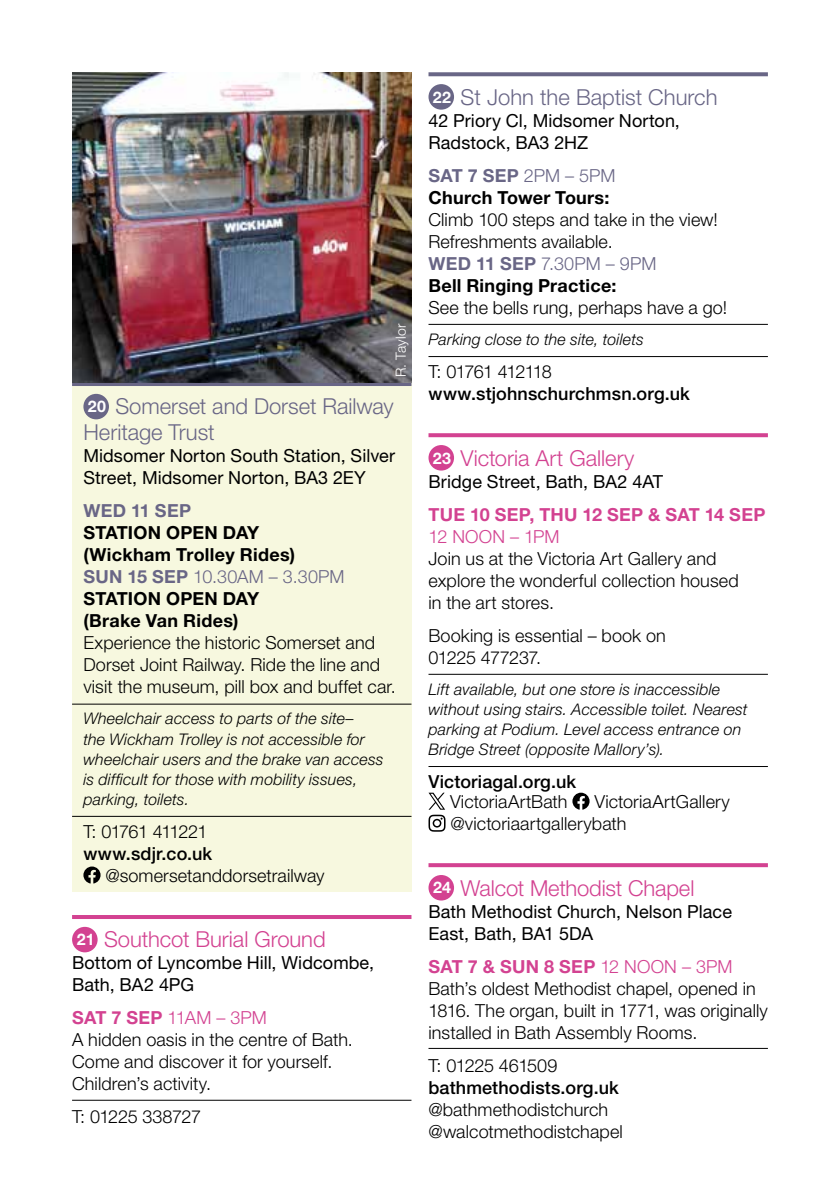
<style>
.page{position:relative;width:840px;height:1191px;background:#fff}
.page>*{position:absolute;margin:0;border:0;box-sizing:border-box;transform-origin:0 0}
.t1{font:300 22px "Helvetica Neue LT Pro";letter-spacing:-.005em;color:#d34291}
.t2{font:300 22px/26px "Helvetica Neue LT Pro";color:#696686}
.t3{font:300 18px/22px "Helvetica Neue LT Pro";letter-spacing:.005em;color:#000}
.t4{font:18px/22px "Helvetica Neue LT Pro";letter-spacing:.005em;color:#000}
.t5{font:700 18px/22px "Helvetica Neue LT Pro";letter-spacing:.015em;color:#000}
.t6{font:500 18px "Helvetica Neue LT Pro";letter-spacing:.01em;color:#000}
.t7{font:700 18px "Helvetica Neue LT Pro";letter-spacing:.015em;color:#d34291}
.t8{font:300 18px "Helvetica Neue LT Pro";letter-spacing:-.04em;color:#000}
.t9{font:300 18px "Helvetica Neue LT Pro";letter-spacing:-.03em;color:#000}
.t10{font:300 18px "Helvetica Neue LT Pro";letter-spacing:-.06em;color:#000}
.t11{font:300 18px "Helvetica Neue LT Pro";letter-spacing:-.025em;color:#000}
.t12{font:300 18px "Helvetica Neue LT Pro";letter-spacing:.005em;color:#d34291}
.t13{font:700 18px "Helvetica Neue LT Pro";letter-spacing:.02em;color:#696686}
.t14{font:italic 300 16px/20px "Helvetica Neue LT Pro";letter-spacing:.01em;color:#000}
.t15{font:300 14px "Helvetica Neue LT Pro";letter-spacing:.015em;color:#fff}
.s1{font-weight:700;font-size:16px;color:#fff}
.s2{color:#696686}
.s3{font-weight:300;color:#696686}
.s4{font-weight:700;color:#d34291}
.s5{color:#d34291}
.s6{font-weight:700;color:#696686}
.s7{font-weight:700}
</style>
<div class="page">
<div style="left:72px;top:383px;width:339px;height:509px;background:#f7f8df"></div>
<hr style="left:72px;top:382px;width:339px;height:4px;background:#696686">
<hr style="left:72px;top:703px;width:339px;height:1px;background:#000">
<hr style="left:72px;top:816px;width:339px;height:1px;background:#000">
<hr style="left:72px;top:915px;width:339px;height:4px;background:#d34291">
<hr style="left:72px;top:1099px;width:339px;height:1px;background:#000">
<div style="left:83px;top:394px;width:26px;height:25px;background:#696686;border-radius:50%"></div>
<svg style="left:83px;top:866px;width:17px;height:17px"></svg>
<div style="left:72px;top:927px;width:26px;height:25px;background:#d34291;border-radius:50%"></div>
<img style="left:72px;top:72px;width:339px;height:311px">
<svg style="left:428px;top:72px;width:339px;height:4px"></svg>
<hr style="left:428px;top:324px;width:339px;height:1px;background:#000">
<hr style="left:428px;top:356px;width:339px;height:1px;background:#000">
<svg style="left:428px;top:433px;width:339px;height:4px"></svg>
<hr style="left:428px;top:674px;width:339px;height:1px;background:#000">
<hr style="left:428px;top:766px;width:339px;height:1px;background:#000">
<svg style="left:428px;top:863px;width:339px;height:4px"></svg>
<hr style="left:428px;top:1048px;width:339px;height:1px;background:#000">
<div style="left:428px;top:84px;width:26px;height:26px;background:#696686;border-radius:50%"></div>
<div style="left:428px;top:445px;width:26px;height:25px;background:#d34291;border-radius:50%"></div>
<svg style="left:572px;top:792px;width:17px;height:17px"></svg>
<svg style="left:428px;top:792px;width:17px;height:39px"></svg>
<div style="left:428px;top:875px;width:26px;height:25px;background:#d34291;border-radius:50%"></div>
<p class="t15" style="left:392px;top:377px;width:55px;rotate:-90deg">R. Taylor</p>
<p class="t2" style="left:83px;top:393px;width:311px"><span class="s1">20</span> Somerset and Dorset Railway<br>Heritage Trust</p>
<p class="t4" style="left:83px;top:444px;width:313px">Midsomer Norton South Station, Silver<br>Street, Midsomer Norton, BA3 2EY</p>
<p class="t13" style="left:83px;top:500px;width:109px">WED 11 SEP</p>
<p class="t5" style="left:83px;top:521px;width:262px">STATION OPEN DAY (Wickham Trolley Rides)<br><span class="s2">SUN 15 SEP</span> <span class="s3">10.30AM – 3.30PM<br></span>STATION OPEN DAY<br>(Brake Van Rides)</p>
<p class="t3" style="left:83px;top:631px;width:314px">Experience the historic Somerset and<br>Dorset Joint Railway. Ride the line and visit the museum, pill box and buffet car.</p>
<p class="t14" style="left:83px;top:708px;width:301px">Wheelchair access to parts of the site–<br>the Wickham Trolley is not accessible for wheelchair users and the brake van access is difficult for those with mobility issues, parking, toilets.</p>
<p class="t8" style="left:83px;top:820px;width:126px">T: 01761 411221</p>
<p class="t6" style="left:83px;top:842px;width:130px">www.sdjr.co.uk</p>
<p class="t3" style="left:105px;top:863px;width:220px">@somersetanddorsetrailway</p>
<p class="t1" style="left:77px;top:926px;width:250px"><span class="s1">21</span> Southcot Burial Ground</p>
<p class="t4" style="left:72px;top:951px;width:303px">Bottom of Lyncombe Hill, Widcombe,<br>Bath, BA2 4PG</p>
<p class="t3" style="left:72px;top:1006px;width:282px"><span class="s4">SAT 7 SEP</span> <span class="s5">11AM – 3PM<br></span>A hidden oasis in the centre of Bath.<br>Come and discover it for yourself.<br>Children’s activity.</p>
<p class="t9" style="left:72px;top:1106px;width:130px">T: 01225 338727</p>
<p class="t2" style="left:432px;top:83px;width:286px"><span class="s1">22</span> St John the Baptist Church</p>
<p class="t4" style="left:428px;top:109px;width:253px">42 Priory Cl, Midsomer Norton,<br>Radstock, BA3 2HZ</p>
<p class="t5" style="left:428px;top:164px;width:188px"><span class="s2">SAT 7 SEP</span> <span class="s3">2PM – 5PM<br></span>Church Tower Tours:</p>
<p class="t3" style="left:428px;top:208px;width:291px">Climb 100 steps and take in the view!<br>Refreshments available.<br><span class="s6">WED 11 SEP</span> <span class="s2">7.30PM – 9PM<br></span><span class="s7">Bell Ringing Practice:</span></p>
<p class="t3" style="left:428px;top:296px;width:300px">See the bells rung, perhaps have a go!</p>
<p class="t14" style="left:428px;top:329px;width:217px">Parking close to the site, toilets</p>
<p class="t10" style="left:428px;top:360px;width:125px">T: 01761 412118</p>
<p class="t6" style="left:428px;top:382px;width:263px">www.stjohnschurchmsn.org.uk</p>
<p class="t1" style="left:432px;top:444px;width:203px"><span class="s1">23</span> Victoria Art Gallery</p>
<p class="t4" style="left:428px;top:470px;width:236px">Bridge Street, Bath, BA2 4AT</p>
<p class="t7" style="left:428px;top:503px;width:338px">TUE 10 SEP, THU 12 SEP &amp; SAT 14 SEP</p>
<p class="t12" style="left:428px;top:525px;width:132px">12 NOON – 1PM</p>
<p class="t3" style="left:428px;top:547px;width:311px">Join us at the Victoria Art Gallery and explore the wonderful collection housed in the art stores.</p>
<p class="t3" style="left:428px;top:624px;width:239px">Booking is essential – book on<br>01225 477237.</p>
<p class="t14" style="left:428px;top:678px;width:320px">Lift available, but one store is inaccessible without using stairs. Accessible toilet. Nearest parking at Podium. Level access entrance on Bridge Street (opposite Mallory’s).</p>
<p class="t6" style="left:428px;top:770px;width:149px">Victoriagal.org.uk</p>
<p class="t3" style="left:449px;top:790px;width:119px">VictoriaArtBath</p>
<p class="t3" style="left:450px;top:790px;width:281px;text-indent:144px">VictoriaArtGallery @victoriaartgallerybath</p>
<p class="t1" style="left:433px;top:874px;width:263px"><span class="s1">24</span> Walcot Methodist Chapel</p>
<p class="t4" style="left:428px;top:899px;width:305px">Bath Methodist Church, Nelson Place<br>East, Bath, BA1 5DA</p>
<p class="t3" style="left:428px;top:954px;width:340px"><span class="s4">SAT 7 &amp; SUN 8 SEP</span> <span class="s5">12 NOON – 3PM </span>Bath’s oldest Methodist chapel, opened in 1816. The organ, built in 1771, was originally installed in Bath Assembly Rooms.</p>
<p class="t11" style="left:428px;top:1054px;width:130px">T: 01225 461509</p>
<p class="t6" style="left:428px;top:1076px;width:192px">bathmethodists.org.uk</p>
<p class="t3" style="left:428px;top:1097px;width:196px">@bathmethodistchurch @walcotmethodistchapel</p>
</div>
